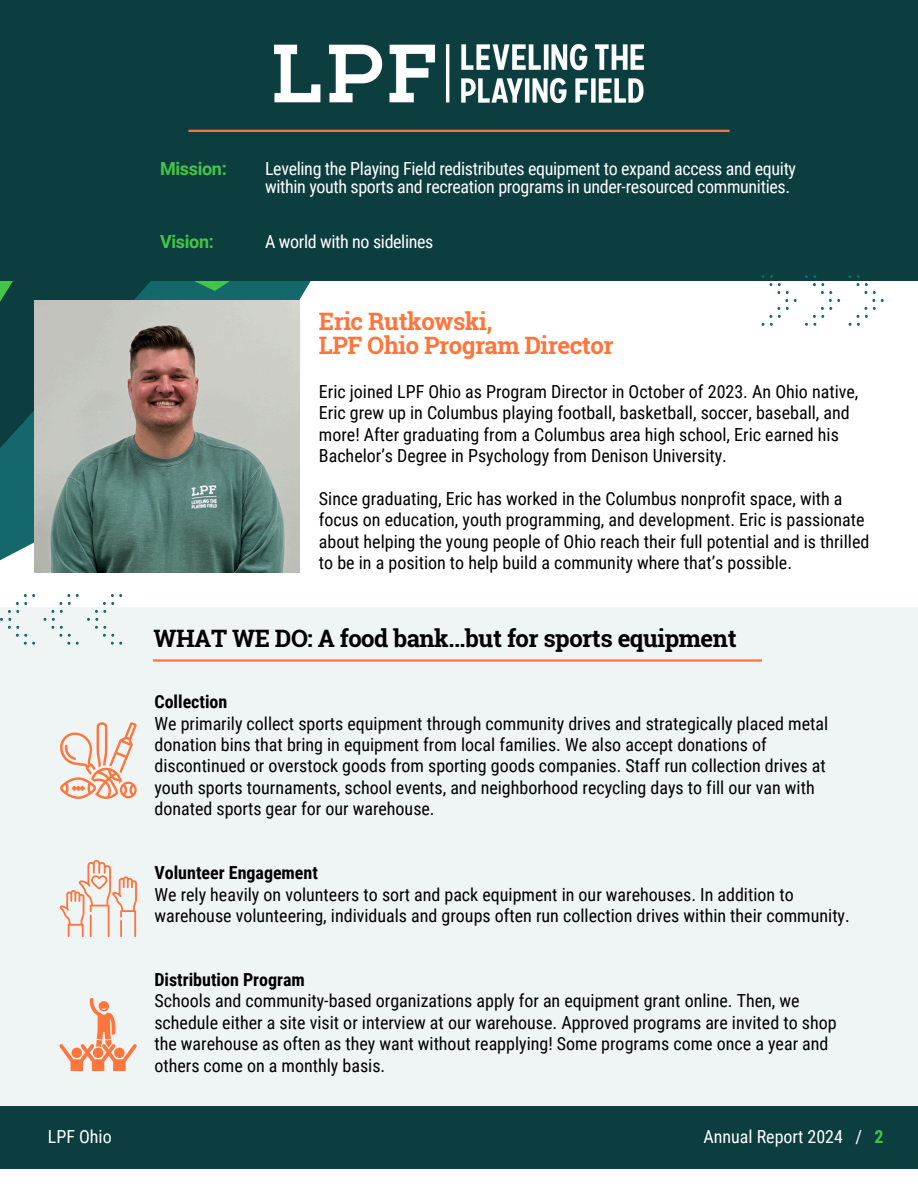
<style>
.page{position:relative;width:918px;height:1188px;background:#fff}
.page>*{position:absolute;margin:0;border:0;box-sizing:border-box;transform-origin:0 0}
.t1{font:700 24px "Roboto Slab";letter-spacing:-.02em;color:#000}
.t2{font:700 24px/23.7px "Roboto Slab";letter-spacing:-.02em;color:#ff753b}
.t3{font:18px/21.3px "Roboto Condensed";color:#000}
.t4{font:18px/18px "Roboto Condensed";letter-spacing:-.02em;color:#fff}
.t5{font:700 18px "Roboto Condensed";color:#000}
.t6{font:18px "Roboto Condensed";color:#fff}
.t7{font:700 18px "Roboto";letter-spacing:-.02em;color:#42c647}
.s1{font-weight:700;color:#42c647}
</style>
<div class="page">
<div style="left:0;top:607px;width:918px;height:531px;background:#eff4f5"></div>
<svg style="left:0;top:533px;width:123px;height:63px"></svg>
<svg style="left:0;top:281px;width:311px;height:252px"></svg>
<div style="left:0;top:0;width:918px;height:281px;background:#0c3d3f"></div>
<img style="left:274px;top:44px;width:369px;height:59px">
<div style="left:0;top:1106px;width:918px;height:63px;background:#0c3d3f"></div>
<svg style="left:857px;top:275px;width:27px;height:51px"></svg>
<svg style="left:805px;top:275px;width:35px;height:51px"></svg>
<svg style="left:762px;top:275px;width:35px;height:51px"></svg>
<hr style="left:188px;top:130px;width:542px;height:2px;background:#ff753b">
<img style="left:35px;top:300px;width:264px;height:273px">
<svg style="left:60px;top:722px;width:77px;height:77px"></svg>
<svg style="left:60px;top:860px;width:77px;height:77px"></svg>
<svg style="left:59px;top:998px;width:78px;height:73px"></svg>
<hr style="left:153px;top:659px;width:609px;height:3px;background:#ff753b">
<svg style="left:0;top:594px;width:35px;height:51px"></svg>
<svg style="left:44px;top:594px;width:35px;height:51px"></svg>
<svg style="left:87px;top:594px;width:35px;height:51px"></svg>
<p class="t7" style="left:160px;top:159px;width:68px">Mission:</p>
<p class="t7" style="left:160px;top:231px;width:55px">Vision:</p>
<h2 class="t4" style="left:265px;top:160px;width:532px">Leveling the Playing Field redistributes equipment to expand access and equity within youth sports and recreation programs in under-resourced communities.</h2>
<p class="t4" style="left:265px;top:233px;width:170px">A world with no sidelines</p>
<h2 class="t2" style="left:319px;top:309px;width:296px">Eric Rutkowski,<br>LPF Ohio Program Director</h2>
<p class="t3" style="left:319px;top:381px;width:541px">Eric joined LPF Ohio as Program Director in October of 2023. An Ohio native, Eric grew up in Columbus playing football, basketball, soccer, baseball, and more! After graduating from a Columbus area high school, Eric earned his Bachelor’s Degree in Psychology from Denison University.</p>
<p class="t3" style="left:319px;top:488px;width:552px">Since graduating, Eric has worked in the Columbus nonprofit space, with a focus on education, youth programming, and development. Eric is passionate about helping the young people of Ohio reach their full potential and is thrilled to be in a position to help build a community where that’s possible.</p>
<h1 class="t1" style="left:153px;top:622px;width:585px">WHAT WE DO: A food bank...but for sports equipment</h1>
<p class="t5" style="left:154px;top:691px;width:74px">Collection</p>
<p class="t3" style="left:154px;top:713px;width:675px">We primarily collect sports equipment through community drives and strategically placed metal donation bins that bring in equipment from local families. We also accept donations of discontinued or overstock goods from sporting goods companies. Staff run collection drives at youth sports tournaments, school events, and neighborhood recycling days to fill our van with donated sports gear for our warehouse.</p>
<p class="t5" style="left:154px;top:862px;width:165px">Volunteer Engagement</p>
<p class="t3" style="left:154px;top:884px;width:697px">We rely heavily on volunteers to sort and pack equipment in our warehouses. In addition to warehouse volunteering, individuals and groups often run collection drives within their community.</p>
<p class="t5" style="left:154px;top:969px;width:152px">Distribution Program</p>
<p class="t3" style="left:154px;top:991px;width:684px">Schools and community-based organizations apply for an equipment grant online. Then, we schedule either a site visit or interview at our warehouse. Approved programs are invited to shop the warehouse as often as they want without reapplying! Some programs come once a year and others come on a monthly basis.</p>
<p class="t4" style="left:48px;top:1128px;width:65px">LPF Ohio</p>
<p class="t6" style="left:703px;top:1127px;width:182px">Annual Report 2024 / <span class="s1">2</span></p>
</div>
